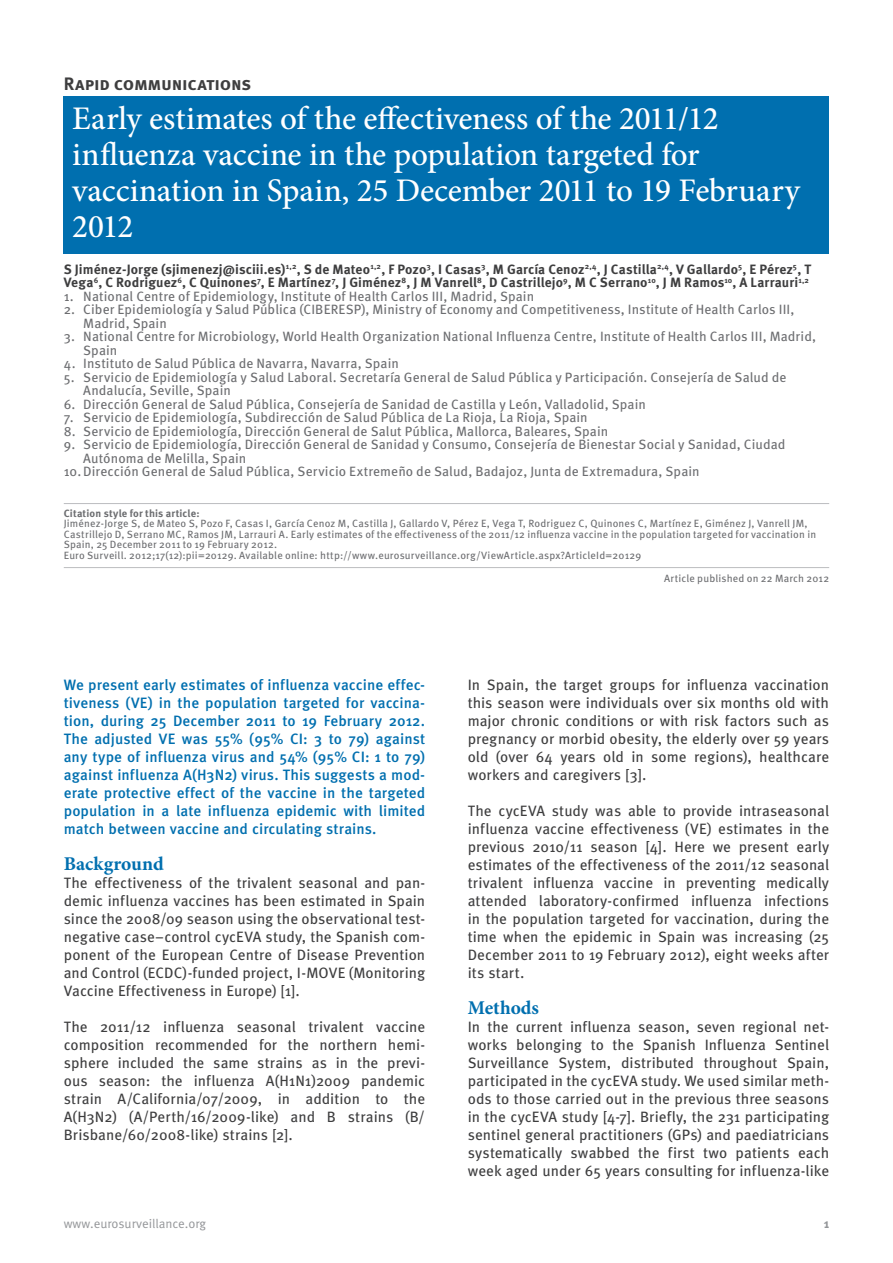
<style>
.page{position:relative;width:893px;height:1263px;background:#fff}
.page>*{position:absolute;margin:0;border:0;box-sizing:border-box;transform-origin:0 0}
.t1{font:500 33px/36px "Minion Pro";letter-spacing:-.005em;color:#fff}
.t2{font:700 19.5px "Minion Pro";color:#006faf}
.t3{font:700 18px "Meta Pro";letter-spacing:-.015em;color:#3e3e3f}
.t4{font:15px/18px "Meta Pro";color:#3e3e3f;text-align:justify}
.t5{font:500 15px/18px "Meta Pro";color:#006faf;text-align:justify}
.t6{font:13.5px/13.5px "Meta Pro";letter-spacing:.005em;color:#6c6d70}
.t7{font:700 13.5px/13.5px "Meta Pro";letter-spacing:.005em;color:#3e3e3f}
.t8{font:12.75px "Meta Pro";color:#939598}
.t9{font:700 12.75px "Meta Pro";color:#939598}
.t10{font:10.5px/10.5px "Meta Pro";letter-spacing:.015em;color:#6c6d70}
.t11{font:700 10.5px "Meta Pro";letter-spacing:.015em;color:#6c6d70}
</style>
<div class="page">
<hr style="left:64px;top:503px;width:765px;height:1px;background:#bcbdc0">
<hr style="left:64px;top:567px;width:765px;height:1px;background:#bcbdc0">
<div style="left:64px;top:96px;width:765px;height:158px;background:#006faf"></div>
<p class="t3" style="left:64px;top:72px;width:189px">Rapid communications</p>
<h1 class="t1" style="left:72px;top:100px;width:729px">Early estimates of the effectiveness of the 2011/12 influenza vaccine in the population targeted for vaccination in Spain, 25 December 2011 to 19 February 2012</h1>
<p class="t7" style="left:64px;top:263px;width:749px">S Jiménez-Jorge (sjimenezj@isciii.es)<sup>1,2</sup>, S de Mateo<sup>1,2</sup>, F Pozo<sup>3</sup>, I Casas<sup>3</sup>, M García Cenoz<sup>2,4</sup>, J Castilla<sup>2,4</sup>, V Gallardo<sup>5</sup>, E Pérez<sup>5</sup>, T<br>Vega<sup>6</sup>, C Rodriguez<sup>6</sup>, C Quinones<sup>7</sup>, E Martínez<sup>7</sup>, J Giménez<sup>8</sup>, J M Vanrell<sup>8</sup>, D Castrillejo<sup>9</sup>, M C Serrano<sup>10</sup>, J M Ramos<sup>10</sup>, A Larrauri<sup>1,2</sup></p>
<p class="t6" style="left:64px;top:290px;width:472px">1. National Centre of Epidemiology, Institute of Health Carlos III, Madrid, Spain</p>
<p class="t6" style="left:83px;top:303px;width:713px;text-indent:-19px">2. Ciber Epidemiología y Salud Pública (CIBERESP), Ministry of Economy and Competitiveness, Institute of Health Carlos III,<br>Madrid, Spain</p>
<p class="t6" style="left:83px;top:330px;width:734px;text-indent:-19px">3. National Centre for Microbiology, World Health Organization National Influenza Centre, Institute of Health Carlos III, Madrid,<br>Spain</p>
<p class="t6" style="left:64px;top:357px;width:337px">4. Instituto de Salud Pública de Navarra, Navarra, Spain</p>
<p class="t6" style="left:83px;top:371px;width:705px;text-indent:-19px">5. Servicio de Epidemiología y Salud Laboral. Secretaría General de Salud Pública y Participación. Consejería de Salud de<br>Andalucía, Seville, Spain</p>
<p class="t6" style="left:64px;top:398px;width:584px">6. Dirección General de Salud Pública, Consejería de Sanidad de Castilla y León, Valladolid, Spain</p>
<p class="t6" style="left:64px;top:411px;width:525px">7. Servicio de Epidemiología, Subdirección de Salud Pública de La Rioja, La Rioja, Spain</p>
<p class="t6" style="left:64px;top:425px;width:546px">8. Servicio de Epidemiología, Dirección General de Salut Pública, Mallorca, Baleares, Spain</p>
<p class="t6" style="left:64px;top:438px;width:723px">9. Servicio de Epidemiología, Dirección General de Sanidad y Consumo, Consejería de Bienestar Social y Sanidad, Ciudad</p>
<p class="t6" style="left:83px;top:452px;width:165px">Autónoma de Melilla, Spain</p>
<p class="t6" style="left:64px;top:465px;width:637px">10.Dirección General de Salud Pública, Servicio Extremeño de Salud, Badajoz, Junta de Extremadura, Spain</p>
<p class="t11" style="left:64px;top:506px;width:137px">Citation style for this article:</p>
<p class="t10" style="left:64px;top:519px;width:754px">Jiménez-Jorge S, de Mateo S, Pozo F, Casas I, García Cenoz M, Castilla J, Gallardo V, Pérez E, Vega T, Rodriguez C, Quinones C, Martínez E, Giménez J, Vanrell JM, Castrillejo D, Serrano MC, Ramos JM, Larrauri A. Early estimates of the effectiveness of the 2011/12 influenza vaccine in the population targeted for vaccination in Spain, 25 December 2011 to 19 February 2012.<br>Euro Surveill. 2012;17(12):pii=20129. Available online: http://www.eurosurveillance.org/ViewArticle.aspx?ArticleId=20129</p>
<p class="t10" style="left:664px;top:573px;width:167px">Article published on 22 March 2012</p>
<p class="t5" style="left:64px;top:676px;width:363px">We present early estimates of influenza vaccine effec&shy;tiveness (VE) in the population targeted for vaccina&shy;tion, during 25 December 2011 to 19 February 2012.<br>The adjusted VE was 55% (95% CI: 3 to 79) against any type of influenza virus and 54% (95% CI: 1 to 79) against influenza A(H3N2) virus. This suggests a mod&shy;erate protective effect of the vaccine in the targeted population in a late influenza epidemic with limited match between vaccine and circulating strains.</p>
<h2 class="t2" style="left:64px;top:850px;width:101px">Background</h2>
<p class="t4" style="left:64px;top:874px;width:363px">The effectiveness of the trivalent seasonal and pan&shy;demic influenza vaccines has been estimated in Spain since the 2008/09 season using the observational test&shy;negative case–control cycEVA study, the Spanish com&shy;ponent of the European Centre of Disease Prevention and Control (ECDC)-funded project, I-MOVE (Monitoring Vaccine Effectiveness in Europe) [1].</p>
<p class="t4" style="left:64px;top:1018px;width:363px">The 2011/12 influenza seasonal trivalent vaccine composition recommended for the northern hemi&shy;sphere included the same strains as in the previ&shy;ous season: the influenza A(H1N1)2009 pandemic strain A/California/07/2009, in addition to the A(H3N2) (A/Perth/16/2009-like) and B strains (B/ Brisbane/60/2008-like) strains [2].</p>
<p class="t4" style="left:468px;top:676px;width:363px">In Spain, the target groups for influenza vaccination this season were individuals over six months old with major chronic conditions or with risk factors such as pregnancy or morbid obesity, the elderly over 59 years old (over 64 years old in some regions), healthcare workers and caregivers [3].</p>
<p class="t4" style="left:468px;top:802px;width:363px">The cycEVA study was able to provide intraseasonal influenza vaccine effectiveness (VE) estimates in the previous 2010/11 season [4]. Here we present early estimates of the effectiveness of the 2011/12 seasonal trivalent influenza vaccine in preventing medically attended laboratory-confirmed influenza infections in the population targeted for vaccination, during the time when the epidemic in Spain was increasing (25<br>December 2011 to 19 February 2012), eight weeks after its start.</p>
<h2 class="t2" style="left:468px;top:994px;width:73px">Methods</h2>
<p class="t4" style="left:468px;top:1018px;width:363px">In the current influenza season, seven regional net&shy;works belonging to the Spanish Influenza Sentinel Surveillance System, distributed throughout Spain, participated in the cycEVA study. We used similar meth&shy;ods to those carried out in the previous three seasons in the cycEVA study [4-7]. Briefly, the 231 participating sentinel general practitioners (GPs) and paediatricians systematically swabbed the first two patients each week aged under 65 years consulting for influenza-like</p>
<p class="t8" style="left:64px;top:1215px;width:144px">www.eurosurveillance.org</p>
<p class="t9" style="left:824px;top:1215px;width:7px">1</p>
</div>
